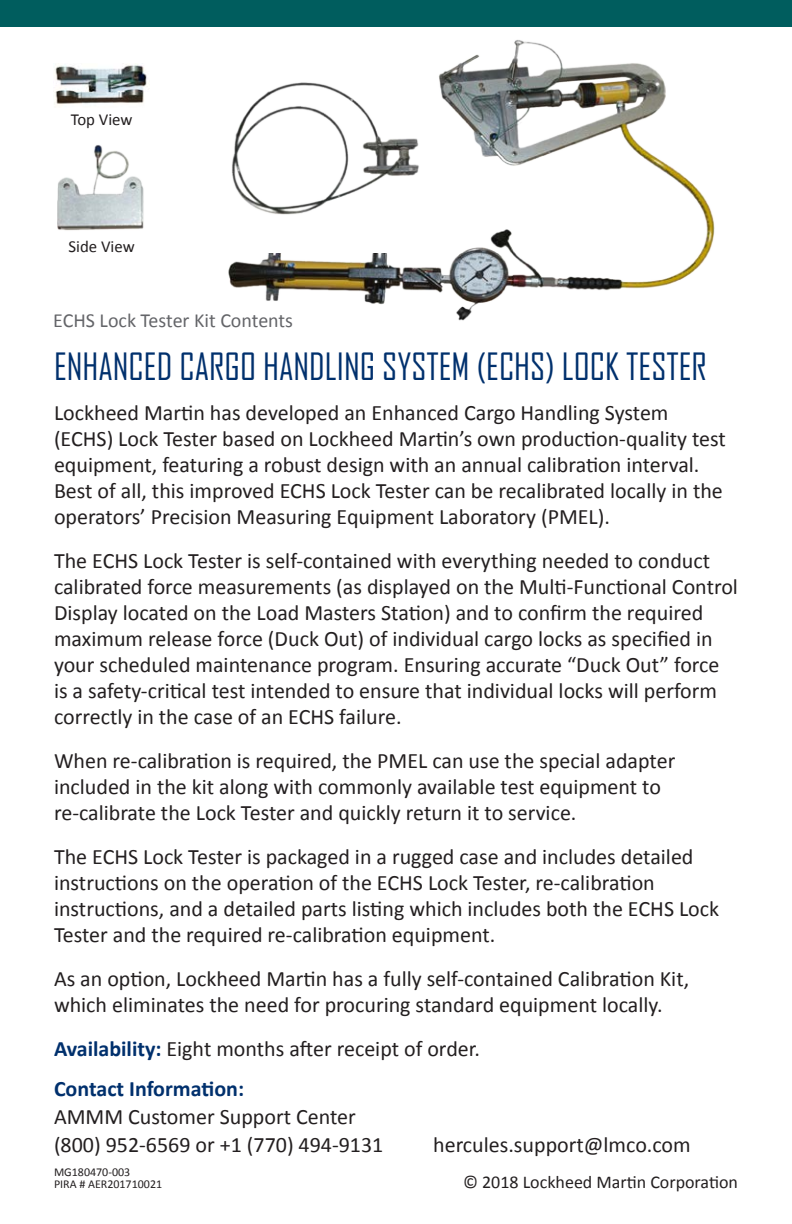
<style>
.page{position:relative;width:792px;height:1224px;background:#fff}
.page>*{position:absolute;margin:0;border:0;box-sizing:border-box;transform-origin:0 0}
.Body_Copy{font:36px "Agency FB";color:#00306d}
.Paragraph_Style_3{font:22px/26px "Calibri";color:#231f20}
.Body_Copy-2{font:22px/28px "Calibri";color:#231f20}
.Captions{font:20px "Calibri";color:#646569}
.Address_Blocks{font:18px "Calibri";color:#231f20}
.Paragraph_Style_3-2{font:16.8px "Calibri";color:#231f20}
.Address_Blocks-2{font:12px "Calibri";color:#231f20}
.s1{font-weight:700;color:#00306d}
</style>
<div class="page">
<div style="left:0;top:0;width:792px;height:26px;background:#005d5e"></div>
<img style="left:228px;top:40px;width:487px;height:281px">
<div style="left:189px;top:45px;width:230px;height:208px;background:#fff"></div>
<img style="left:232px;top:79px;width:193px;height:139px">
<div style="left:369px;top:197px;width:40px;height:24px;background:#fff"></div>
<img style="left:54px;top:64px;width:93px;height:41px">
<img style="left:57px;top:145px;width:87px;height:86px">
<p class="Paragraph_Style_3-2" style="left:71px;top:108px;width:63px">Top View</p>
<p class="Paragraph_Style_3-2" style="left:69px;top:236px;width:68px">Side View</p>
<p class="Captions" style="left:53px;top:308px;width:241px">ECHS Lock Tester Kit Contents</p>
<p class="Body_Copy" style="left:54px;top:344px;width:655px">ENHANCED CARGO HANDLING SYSTEM (ECHS) LOCK TESTER</p>
<p class="Paragraph_Style_3" style="left:54px;top:400px;width:673px">Lockheed Martin has developed an Enhanced Cargo Handling System (ECHS) Lock Tester based on Lockheed Martin’s own production-quality test equipment, featuring a robust design with an annual calibration interval.<br>Best of all, this improved ECHS Lock Tester can be recalibrated locally in the operators’ Precision Measuring Equipment Laboratory (PMEL).</p>
<p class="Paragraph_Style_3" style="left:54px;top:548px;width:685px">The ECHS Lock Tester is self-contained with everything needed to conduct calibrated force measurements (as displayed on the Multi-Functional Control Display located on the Load Masters Station) and to confirm the required maximum release force (Duck Out) of individual cargo locks as specified in your scheduled maintenance program. Ensuring accurate “Duck Out” force is a safety-critical test intended to ensure that individual locks will perform correctly in the case of an ECHS failure.</p>
<p class="Paragraph_Style_3" style="left:54px;top:748px;width:623px">When re-calibration is required, the PMEL can use the special adapter included in the kit along with commonly available test equipment to re-calibrate the Lock Tester and quickly return it to service.</p>
<p class="Paragraph_Style_3" style="left:54px;top:844px;width:667px">The ECHS Lock Tester is packaged in a rugged case and includes detailed instructions on the operation of the ECHS Lock Tester, re-calibration instructions, and a detailed parts listing which includes both the ECHS Lock Tester and the required re-calibration equipment.</p>
<p class="Paragraph_Style_3" style="left:54px;top:966px;width:637px">As an option, Lockheed Martin has a fully self-contained Calibration Kit, which eliminates the need for procuring standard equipment locally.</p>
<p class="Paragraph_Style_3" style="left:54px;top:1036px;width:427px"><span class="s1">Availability:</span> Eight months after receipt of order.</p>
<p class="Body_Copy-2" style="left:54px;top:1075px;width:303px"><span class="s1">Contact Information:<br></span>AMMM Customer Support Center</p>
<p class="Body_Copy-2" style="left:54px;top:1131px;width:331px">(800) 952-6569 or +1 (770) 494-9131</p>
<p class="Body_Copy-2" style="left:433px;top:1131px;width:259px">hercules.support@lmco.com</p>
<p class="Address_Blocks" style="left:463px;top:1171px;width:276px">© 2018 Lockheed Martin Corporation</p>
<p class="Address_Blocks-2" style="left:54px;top:1164px;width:78px">MG180470-003</p>
<p class="Address_Blocks-2" style="left:54px;top:1176px;width:110px">PIRA # AER201710021</p>
</div>
